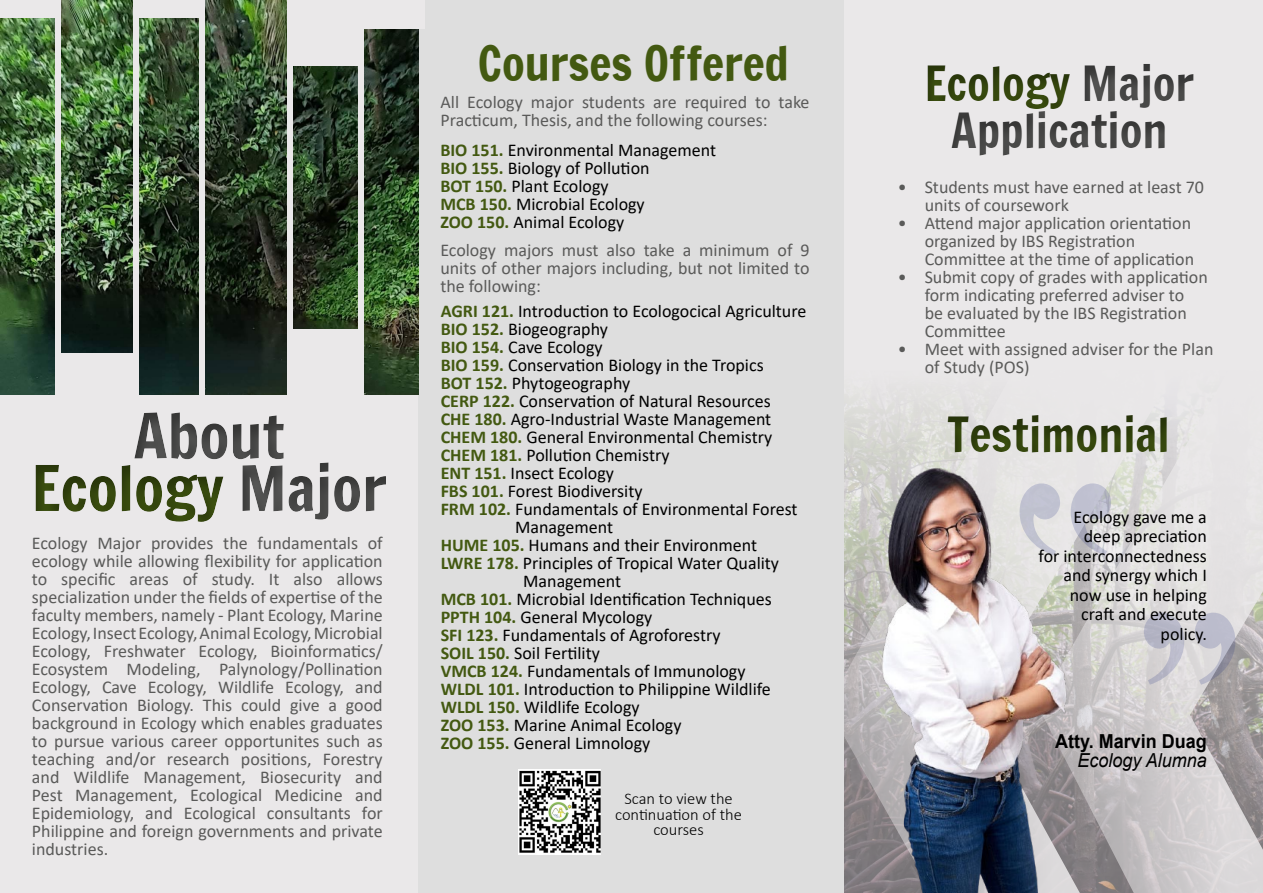
<style>
.page{position:relative;width:1263px;height:893px;background:#eae8e9}
.page>*{position:absolute;margin:0;border:0;box-sizing:border-box;transform-origin:0 0}
.t1{font:61.35px/52.5px "Francois One";color:#5a5a59;text-align:center}
.t2{font:46.5px "Francois One";color:#435911}
.t3{font:46.5px/46.5px "Francois One";color:#5a5a59;text-align:center}
.t4{font:700 19.2px "Arial";color:#000;scale:.93 1}
.t5{font:italic 19.2px "Arial";color:#000;scale:.93 1}
.t6{font:18px/18px "Calibri";color:#5a5a59}
.t7{font:18px/19.5px "Calibri";color:#000}
.t8{font:300 16.5px/15.5px "Calibri";color:#000;text-align:center}
.s1{color:#435911}
.s2{font-weight:700;color:#435911}
</style>
<div class="page">
<svg style="left:1175px;top:532px;width:88px;height:361px"></svg>
<svg style="left:844px;top:396px;width:331px;height:497px"></svg>
<img style="left:844px;top:452px;width:269px;height:441px">
<div style="left:419px;top:0;width:425px;height:893px;background:#dedede"></div>
<div style="left:0;top:374px;width:469px;height:157px;background:#000;opacity:.4"></div>
<img style="left:0;top:0;width:419px;height:395px">
<div style="left:0;top:0;width:61px;height:17px;background:#eae8e9"></div>
<div style="left:133px;top:0;width:71px;height:17px;background:#eae8e9"></div>
<div style="left:55px;top:0;width:6px;height:397px;background:#eae8e9"></div>
<div style="left:58px;top:353px;width:78px;height:46px;background:#eae8e9"></div>
<div style="left:133px;top:10px;width:6px;height:385px;background:#eae8e9"></div>
<div style="left:199px;top:12px;width:5px;height:394px;background:#eae8e9"></div>
<div style="left:287px;top:0;width:74px;height:66px;background:#eae8e9"></div>
<div style="left:354px;top:0;width:70px;height:29px;background:#eae8e9"></div>
<div style="left:287px;top:330px;width:74px;height:81px;background:#eae8e9"></div>
<div style="left:287px;top:0;width:5px;height:395px;background:#eae8e9"></div>
<div style="left:358px;top:0;width:6px;height:408px;background:#eae8e9"></div>
<div style="left:876px;top:38px;width:380px;height:125px;background:#000;opacity:.4"></div>
<img style="left:519px;top:769px;width:82px;height:86px">
<div style="left:920px;top:389px;width:312px;height:79px;background:#000;opacity:.42"></div>
<svg style="left:1019px;top:483px;width:92px;height:72px"></svg>
<svg style="left:1144px;top:613px;width:91px;height:72px"></svg>
<h1 class="t1" style="left:31px;top:411px;width:357px">About<br><span class="s1">Ecology</span> Major</h1>
<p class="t6" style="left:32px;top:533px;width:352px;text-align:justify">Ecology Major provides the fundamentals of ecology while allowing flexibility for application to specific areas of study. It also allows specialization under the fields of expertise of the faculty members, namely - Plant Ecology, Marine Ecology, Insect Ecology, Animal Ecology, Microbial Ecology, Freshwater Ecology, Bioinformatics/ Ecosystem Modeling, Palynology/Pollination Ecology, Cave Ecology, Wildlife Ecology, and Conservation Biology. This could give a good background in Ecology which enables graduates to pursue various career opportunites such as teaching and/or research positions, Forestry and Wildlife Management, Biosecurity and Pest Management, Ecological Medicine and Epidemiology, and Ecological consultants for Philippine and foreign governments and private industries.</p>
<h2 class="t2" style="left:478px;top:37px;width:313px">Courses Offered</h2>
<p class="t6" style="left:440px;top:93px;width:371px">All Ecology major students are required to take<br>Practicum, Thesis, and the following courses:</p>
<p class="t7" style="left:440px;top:141px;width:277px;line-height:18px"><span class="s2">BIO 151.</span> Environmental Management<br><span class="s2">BIO 155.</span> Biology of Pollution<br><span class="s2">BOT 150.</span> Plant Ecology<br><span class="s2">MCB 150.</span> Microbial Ecology<br><span class="s2">ZOO 150.</span> Animal Ecology</p>
<p class="t6" style="left:440px;top:241px;width:371px;text-align:justify">Ecology majors must also take a minimum of 9 units of other majors including, but not limited to the following:</p>
<p class="t7" style="left:441px;top:301px;width:367px"><span class="s2">AGRI 121.</span> Introduction to Ecologocical Agriculture</p>
<p class="t7" style="left:441px;top:319px;width:169px"><span class="s2">BIO 152.</span> Biogeography</p>
<p class="t7" style="left:441px;top:337px;width:164px"><span class="s2">BIO 154.</span> Cave Ecology</p>
<p class="t7" style="left:441px;top:355px;width:324px"><span class="s2">BIO 159.</span> Conservation Biology in the Tropics</p>
<p class="t7" style="left:441px;top:373px;width:191px"><span class="s2">BOT 152.</span> Phytogeography</p>
<p class="t7" style="left:441px;top:391px;width:332px"><span class="s2">CERP 122.</span> Conservation of Natural Resources</p>
<p class="t7" style="left:441px;top:409px;width:332px"><span class="s2">CHE 180.</span> Agro-Industrial Waste Management</p>
<p class="t7" style="left:441px;top:427px;width:333px"><span class="s2">CHEM 180.</span> General Environmental Chemistry</p>
<p class="t7" style="left:441px;top:445px;width:230px"><span class="s2">CHEM 181.</span> Pollution Chemistry</p>
<p class="t7" style="left:441px;top:463px;width:175px"><span class="s2">ENT 151.</span> Insect Ecology</p>
<p class="t7" style="left:441px;top:481px;width:203px"><span class="s2">FBS 101.</span> Forest Biodiversity</p>
<p class="t7" style="left:441px;top:499px;width:358px"><span class="s2">FRM 102.</span> Fundamentals of Environmental Forest</p>
<p class="t7" style="left:515px;top:517px;width:100px">Management</p>
<p class="t7" style="left:441px;top:535px;width:318px"><span class="s2">HUME 105.</span> Humans and their Environment</p>
<p class="t7" style="left:441px;top:553px;width:340px"><span class="s2">LWRE 178.</span> Principles of Tropical Water Quality</p>
<p class="t7" style="left:523px;top:571px;width:100px">Management</p>
<p class="t7" style="left:441px;top:589px;width:333px"><span class="s2">MCB 101.</span> Microbial Identification Techniques</p>
<p class="t7" style="left:441px;top:607px;width:213px"><span class="s2">PPTH 104.</span> General Mycology</p>
<p class="t7" style="left:441px;top:625px;width:281px"><span class="s2">SFI 123.</span> Fundamentals of Agroforestry</p>
<p class="t7" style="left:441px;top:643px;width:161px"><span class="s2">SOIL 150.</span> Soil Fertility</p>
<p class="t7" style="left:441px;top:661px;width:306px"><span class="s2">VMCB 124.</span> Fundamentals of Immunology</p>
<p class="t7" style="left:441px;top:679px;width:332px"><span class="s2">WLDL 101.</span> Introduction to Philippine Wildlife</p>
<p class="t7" style="left:441px;top:697px;width:200px"><span class="s2">WLDL 150.</span> Wildlife Ecology</p>
<p class="t7" style="left:441px;top:715px;width:242px"><span class="s2">ZOO 153.</span> Marine Animal Ecology</p>
<p class="t7" style="left:441px;top:733px;width:211px"><span class="s2">ZOO 155.</span> General Limnology</p>
<p class="t8" style="left:615px;top:791px;width:128px">Scan to view the continuation of the courses</p>
<h2 class="t3" style="left:924px;top:62px;width:271px"><span class="s1">Ecology</span> Major<br>Application</h2>
<p class="t6" style="left:925px;top:178px;width:281px;text-indent:-27px">• Students must have earned at least 70 units of coursework</p>
<p class="t6" style="left:925px;top:214px;width:271px;text-indent:-27px">• Attend major application orientation organized by IBS Registration<br>Committee at the time of application</p>
<p class="t6" style="left:925px;top:268px;width:285px;text-indent:-27px">• Submit copy of grades with application form indicating preferred adviser to<br>be evaluated by the IBS Registration<br>Committee</p>
<p class="t6" style="left:925px;top:340px;width:290px;text-indent:-27px">• Meet with assigned adviser for the Plan of Study (POS)</p>
<h2 class="t2" style="left:947px;top:409px;width:224px">Testimonial</h2>
<p class="t7" style="left:1038px;top:507px;width:170px;text-align:right">Ecology gave me a deep apreciation<br>for interconnectedness and synergy which I now use in helping craft and execute policy.</p>
<p class="t4" style="left:1055px;top:728px;width:165px">Atty. Marvin Duag</p>
<p class="t5" style="left:1077px;top:748px;width:141px">Ecology Alumna</p>
</div>
